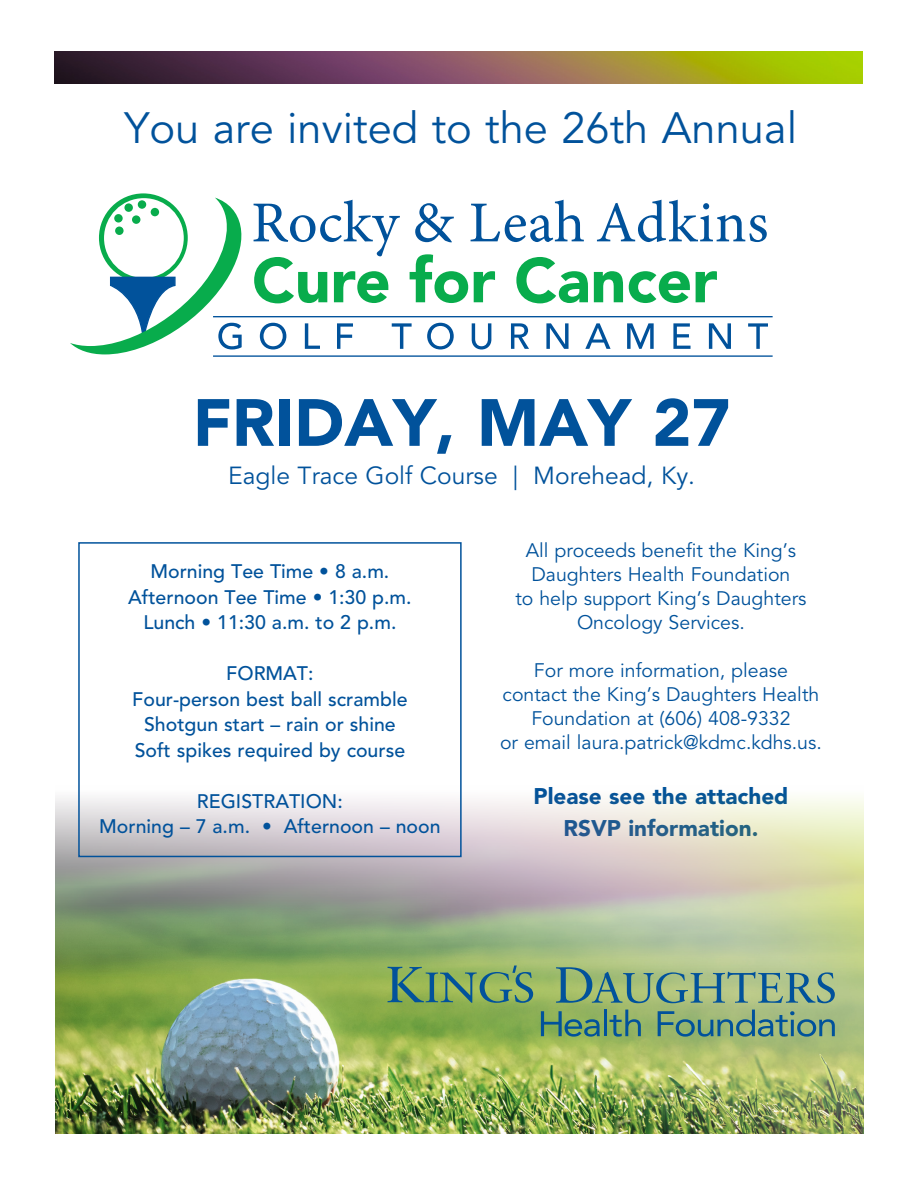
<style>
.page{position:relative;width:918px;height:1188px;background:#fff}
.page>*{position:absolute;margin:0;border:0;box-sizing:border-box;transform-origin:0 0}
.t1{font:900 66px "Avenir LT Std";color:#01529b}
.t2{font:43.5px "Avenir LT Std";color:#01529b}
.t3{font:24.6px "Avenir LT Std";color:#01529b}
.t4{font:900 22.5px/31.5px "Avenir LT Std";color:#01529b;text-align:center}
.t5{font:19.5px/24px "Avenir LT Std";color:#01529b;text-align:center}
.t6{font:500 19.5px/25.5px "Avenir LT Std";color:#01529b;text-align:center}
</style>
<div class="page">
<hr style="left:213px;top:355px;width:560px;height:2px;background:#01529b">
<hr style="left:213px;top:316px;width:560px;height:1px;background:#01529b">
<svg style="left:70px;top:198px;width:698px;height:156px"></svg>
<img style="left:54px;top:52px;width:808px;height:32px">
<img style="left:56px;top:797px;width:808px;height:337px">
<div style="left:78px;top:542px;width:384px;height:315px;border:2px solid #01529b"></div>
<svg style="left:388px;top:966px;width:145px;height:37px"></svg>
<svg style="left:556px;top:967px;width:279px;height:36px"></svg>
<svg style="left:541px;top:1011px;width:59px;height:26px"></svg>
<hr style="left:604px;top:1010px;width:3px;height:26px;background:#01529b">
<svg style="left:610px;top:1010px;width:31px;height:27px"></svg>
<svg style="left:658px;top:1010px;width:177px;height:27px"></svg>
<p class="t2" style="left:124px;top:103px;width:674px">You are invited to the 26th Annual</p>
<p class="t1" style="left:193px;top:383px;width:539px">FRIDAY, MAY 27</p>
<p class="t3" style="left:228px;top:462px;width:469px">Eagle Trace Golf Course | Morehead, Ky.</p>
<p class="t6" style="left:150px;top:559px;width:240px">Morning Tee Time • 8 a.m.</p>
<p class="t6" style="left:128px;top:585px;width:285px">Afternoon Tee Time • 1:30 p.m.</p>
<p class="t6" style="left:143px;top:610px;width:254px">Lunch • 11:30 a.m. to 2 p.m.</p>
<p class="t6" style="left:226px;top:661px;width:89px">FORMAT:</p>
<p class="t6" style="left:132px;top:687px;width:277px">Four-person best ball scramble<br>Shotgun start – rain or shine</p>
<p class="t6" style="left:135px;top:738px;width:272px">Soft spikes required by course</p>
<p class="t6" style="left:197px;top:789px;width:147px">REGISTRATION:</p>
<p class="t6" style="left:99px;top:814px;width:343px">Morning – 7 a.m. • Afternoon – noon</p>
<p class="t5" style="left:515px;top:539px;width:293px">All proceeds benefit the King’s<br>Daughters Health Foundation<br>to help support King’s Daughters<br>Oncology Services.</p>
<p class="t5" style="left:500px;top:659px;width:323px">For more information, please contact the King’s Daughters Health Foundation at (606) 408-9332<br>or email laura.patrick@kdmc.kdhs.us.</p>
<p class="t4" style="left:534px;top:781px;width:256px">Please see the attached<br>RSVP information.</p>
</div>
